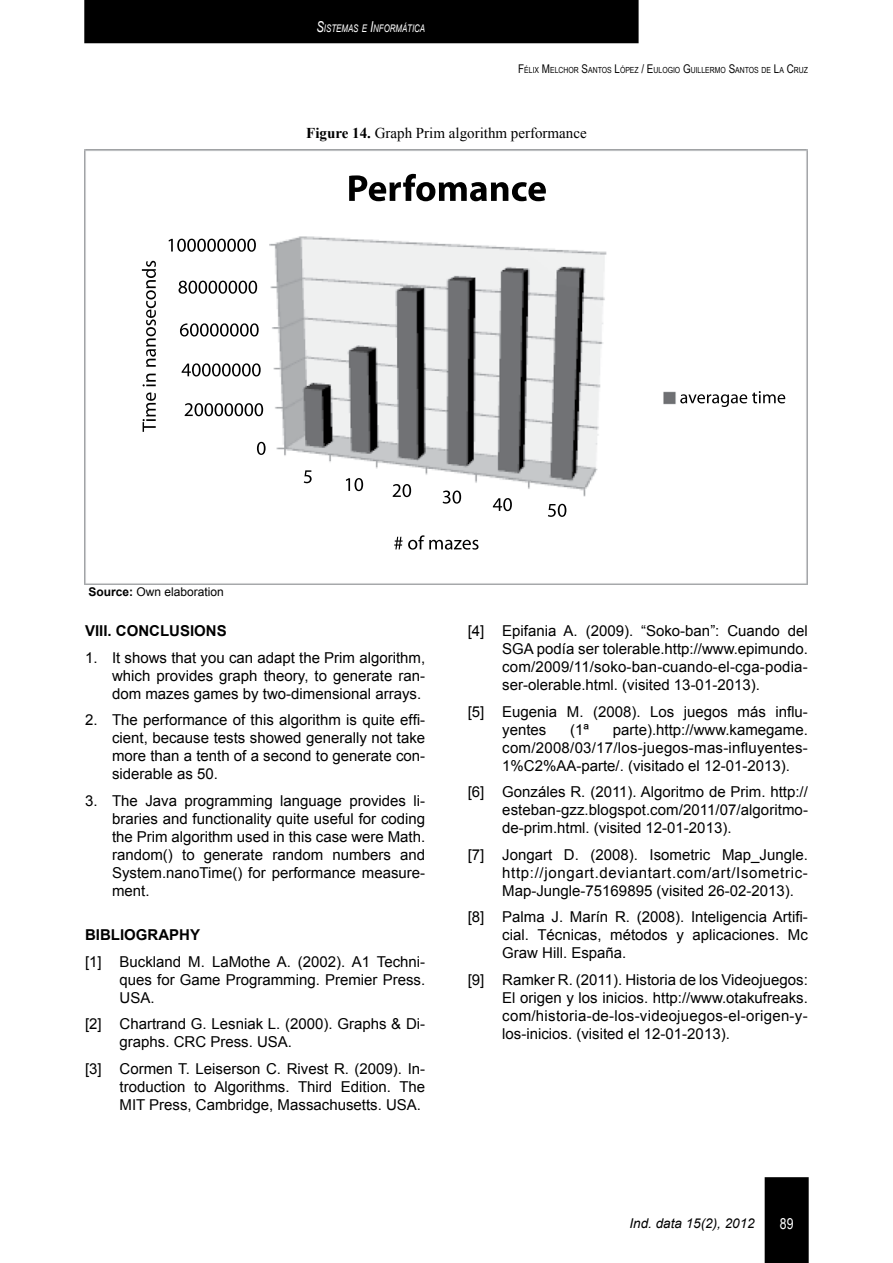
<style>
.page{position:relative;width:893px;height:1263px;background:#fff}
.page>*{position:absolute;margin:0;border:0;box-sizing:border-box;transform-origin:0 0}
.t1{font:15px/18px "Arial";color:#000;text-align:justify}
.t2{font:15px "Times New Roman";color:#000}
.t3{font:700 15px "Arial";color:#000}
.t4{font:15px "Arial Narrow";color:#fff}
.t5{font:italic 13.5px "Arial";color:#000}
.t6{font:12px "Arial";color:#000}
.t7{font:italic 10.5px "Arial";color:#fff;scale:.75 1}
.t8{font:8.4px "Arial Narrow";color:#000}
.s1{font-size:15px}
.s2{font-size:12px}
.s3{font-weight:700}
</style>
<div class="page">
<div style="left:765px;top:1177px;width:44px;height:86px;background:#000"></div>
<div style="left:84px;top:0;width:555px;height:43px;background:#000"></div>
<img style="left:84px;top:149px;width:724px;height:435px">
<div style="left:305px;top:162px;width:287px;height:51px;background:#fff"></div>
<div style="left:365px;top:524px;width:146px;height:38px;background:#fff"></div>
<div style="left:677px;top:379px;width:111px;height:38px;background:#fff"></div>
<div style="left:132px;top:225px;width:137px;height:247px;background:#fff"></div>
<svg style="left:349px;top:174px;width:197px;height:27px"></svg>
<svg style="left:169px;top:239px;width:87px;height:13px"></svg>
<svg style="left:179px;top:281px;width:78px;height:13px"></svg>
<svg style="left:180px;top:323px;width:79px;height:13px"></svg>
<svg style="left:182px;top:363px;width:79px;height:13px"></svg>
<svg style="left:185px;top:403px;width:78px;height:13px"></svg>
<svg style="left:257px;top:442px;width:9px;height:13px"></svg>
<svg style="left:277px;top:458px;width:322px;height:92px"></svg>
<svg style="left:143px;top:392px;width:13px;height:40px"></svg>
<svg style="left:143px;top:374px;width:13px;height:12px"></svg>
<svg style="left:142px;top:261px;width:14px;height:106px"></svg>
<svg style="left:680px;top:391px;width:105px;height:16px"></svg>
<p class="t7" style="left:316px;top:22px;width:147px"><span class="s1">S</span>ISTEMAS E <span class="s1">I</span>NFORMÁTICA</p>
<p class="t8" style="left:518px;top:63px;width:291px"><span class="s2">F</span>ÉLIX <span class="s2">M</span> ELCHOR <span class="s2">S</span>ANTOS <span class="s2">L</span>ÓPEZ <span class="s2">/ E</span>ULOGIO <span class="s2">G</span>UILLERMO <span class="s2">S</span>ANTOS DE <span class="s2">L</span>A <span class="s2">C</span>RUZ</p>
<p class="t2" style="left:306px;top:123px;width:282px"><span class="s3">Figure 14.</span> Graph Prim algorithm performance</p>
<p class="t6" style="left:88px;top:584px;width:137px"><span class="s3">Source:</span> Own elaboration</p>
<p class="t3" style="left:85px;top:621px;width:143px">VIII. CONCLUSIONS</p>
<p class="t1" style="left:112px;top:648px;width:315px;text-indent:-27px">1. It shows that you can adapt the Prim algorithm, which provides graph theory, to generate ran&shy;dom mazes games by two-dimensional arrays.</p>
<p class="t1" style="left:112px;top:711px;width:315px;text-indent:-27px">2. The performance of this algorithm is quite effi&shy;cient, because tests showed generally not take more than a tenth of a second to generate con&shy;siderable as 50.</p>
<p class="t1" style="left:112px;top:791px;width:315px;text-indent:-27px">3. The Java programming language provides li&shy;braries and functionality quite useful for coding the Prim algorithm used in this case were Math. random() to generate random numbers and System.nanoTime() for performance measure&shy;ment.</p>
<p class="t3" style="left:85px;top:925px;width:117px">BIBLIOGRAPHY</p>
<p class="t1" style="left:120px;top:952px;width:307px;text-indent:-35px">[1] Buckland M. LaMothe A. (2002). A1 Techni&shy;ques for Game Programming. Premier Press.<br>USA.</p>
<p class="t1" style="left:120px;top:1015px;width:307px;text-indent:-35px">[2] Chartrand G. Lesniak L. (2000). Graphs &amp; Di&shy;graphs. CRC Press. USA.</p>
<p class="t1" style="left:120px;top:1059px;width:307px;text-indent:-35px">[3] Cormen T. Leiserson C. Rivest R. (2009). In&shy;troduction to Algorithms. Third Edition. The MIT Press, Cambridge, Massachusetts. USA.</p>
<p class="t1" style="left:502px;top:622px;width:307px;text-indent:-34px">[4] Epifania A. (2009). “Soko-ban”: Cuando del SGA podía ser tolerable.http://www.epimundo. com/2009/11/soko-ban-cuando-el-cga-podia&shy;ser-olerable.html. (visited 13-01-2013).</p>
<p class="t1" style="left:502px;top:702px;width:307px;text-indent:-34px">[5] Eugenia M. (2008). Los juegos más influ&shy;yentes</p>
<p class="t1" style="left:502px;top:720px;width:307px;text-indent:111px">parte).http://www.kamegame. com/2008/03/17/los-juegos-mas-influyentes-1%C2%AA-parte/. (visitado el 12-01-2013).</p>
<p class="t1" style="left:502px;top:783px;width:307px;text-indent:-34px">[6] Gonzáles R. (2011). Algoritmo de Prim. http:// esteban-gzz.blogspot.com/2011/07/algoritmo&shy;de-prim.html. (visited 12-01-2013).</p>
<p class="t1" style="left:502px;top:845px;width:307px;text-indent:-34px">[7] Jongart D. (2008). Isometric Map_Jungle. http://jongart.deviantart.com/art/Isometric-Map-Jungle-75169895 (visited 26-02-2013).</p>
<p class="t1" style="left:502px;top:908px;width:307px;text-indent:-34px">[8] Palma J. Marín R. (2008). Inteligencia Artifi&shy;cial. Técnicas, métodos y aplicaciones. Mc Graw Hill. España.</p>
<p class="t1" style="left:502px;top:970px;width:307px;text-indent:-34px">[9] Ramker R. (2011). Historia de los Videojuegos:<br>El origen y los inicios. http://www.otakufreaks. com/historia-de-los-videojuegos-el-origen-y&shy;los-inicios. (visited el 12-01-2013).</p>
<p class="t1" style="left:570px;top:720px;width:20px">(1ª</p>
<p class="t5" style="left:629px;top:1215px;width:127px">Ind. data 15(2), 2012</p>
<p class="t4" style="left:780px;top:1213px;width:15px">89</p>
</div>
